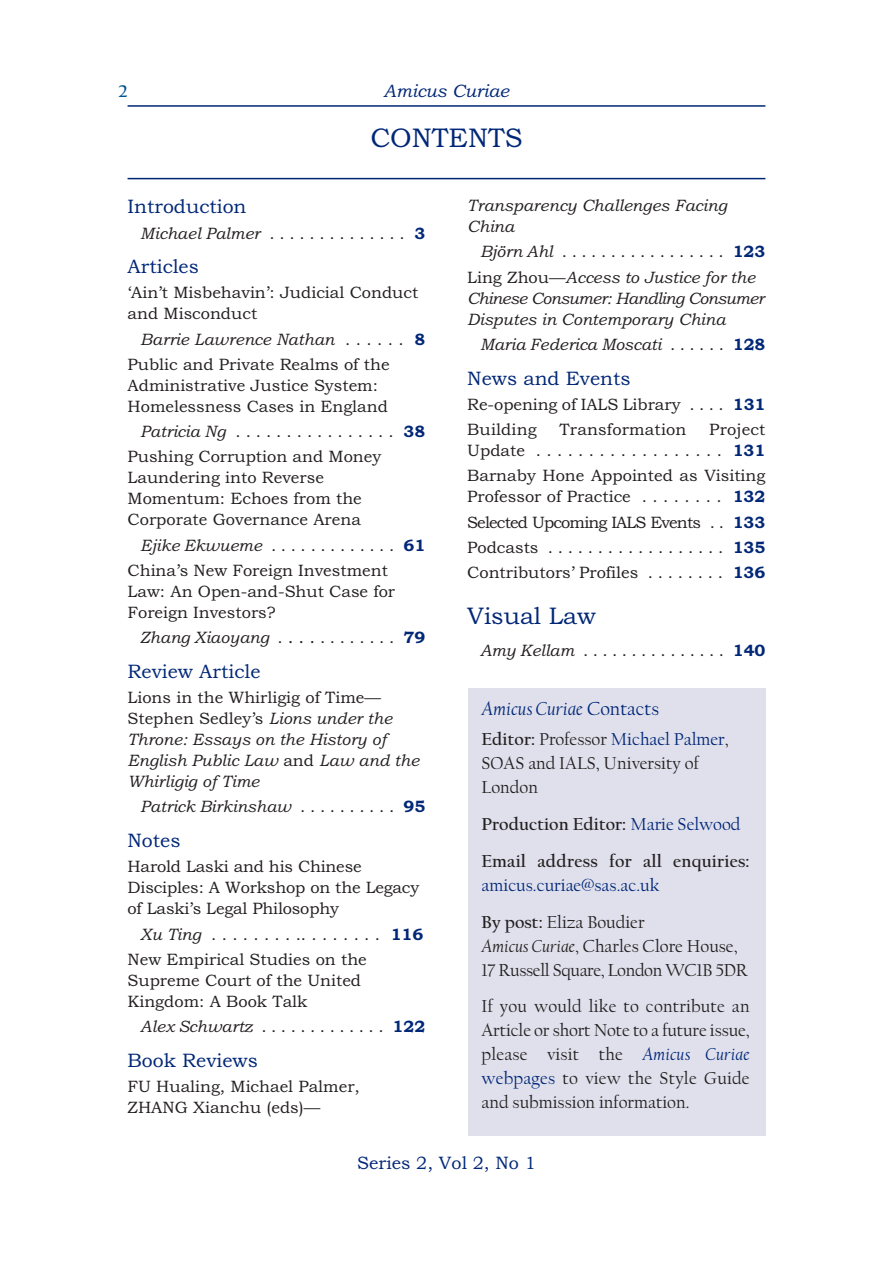
<style>
.page{position:relative;width:893px;height:1263px;background:#fff}
.page>*{position:absolute;margin:0;border:0;box-sizing:border-box;transform-origin:0 0}
.t1{font:27px "Bookman Old Style";color:#002777}
.t2{font:24px "Bookman Old Style";color:#002777}
.t3{font:19.5px "Bookman Old Style";color:#002777}
.t4{font:italic 19.5px "Californian FB";color:#002777}
.t5{font:18px/24px "Californian FB";color:#231f20}
.t6{font:18px/24px "Californian FB";letter-spacing:-.02em;color:#231f20}
.t7{font:700 18px/36.8px "Californian FB";letter-spacing:.01em;color:#231f20}
.t8{font:18px/36.8px "Californian FB";color:#002777}
.t9{font:18px "Bookman Old Style";color:#002777}
.t10{font:italic 18px "Bookman Old Style";color:#002777}
.t11{font:700 18px "Californian FB";color:#005490}
.t12{font:16.5px/21px "Bookman Old Style";color:#231f20}
.t13{font:italic 16.5px/21px "Bookman Old Style";color:#231f20}
.t14{font:italic 16.5px/21px "Bookman Old Style";letter-spacing:-.035em;color:#231f20}
.s1{font-style:normal}
.s2{font-weight:700;font-style:normal;color:#002777}
.s3{font-weight:700;color:#002777}
.s4{font-style:italic}
.s5{font-style:normal;font-size:18px}
.s6{font-weight:700}
.s7{color:#002777}
.s8{font-weight:400;color:#002777}
.s9{font-weight:700;color:#231f20}
.s10{color:#231f20}
.s11{font-style:italic;color:#002777}
</style>
<div class="page">
<div style="left:468px;top:688px;width:297px;height:447px;background:#e0e0ec"></div>
<hr style="left:128px;top:105px;width:637px;height:2px;background:#002777">
<hr style="left:128px;top:178px;width:637px;height:1px;background:#002777">
<p class="t11" style="left:118px;top:81px;width:11px">2</p>
<p class="t10" style="left:384px;top:81px;width:127px">Amicus Curiae</p>
<h1 class="t1" style="left:370px;top:122px;width:154px">CONTENTS</h1>
<p class="t13" style="left:467px;top:195px;width:261px">Transparency Challenges Facing<br>China</p>
<p class="t13" style="left:467px;top:239px;width:300px;line-height:25.2px;text-indent:13px">BjörnAhl <span class="s1">.................</span> <span class="s2">123<br></span><span class="s1">Ling Zhou—</span>Access to Justice for the</p>
<p class="t14" style="left:467px;top:287px;width:299px">Chinese Consumer: Handling Consumer<br>Disputes in Contemporary China</p>
<p class="t13" style="left:480px;top:334px;width:287px">Maria Federica Moscati <span class="s1">. . . . . .</span> <span class="s2">128</span></p>
<p class="t3" style="left:467px;top:366px;width:165px">News and Events</p>
<p class="t12" style="left:467px;top:391px;width:300px;line-height:25.2px">Re-opening of IALS Library . . . . <span class="s3">131<br></span>Building</p>
<p class="t3" style="left:128px;top:195px;width:120px">Introduction</p>
<p class="t12" style="left:140px;top:222px;width:286px"><span class="s4">MichaelPalmer</span> .............. <span class="s3">3</span></p>
<p class="t3" style="left:128px;top:255px;width:73px">Articles</p>
<p class="t12" style="left:128px;top:282px;width:292px">‘Ain’t Misbehavin’: Judicial Conduct and Misconduct</p>
<p class="t12" style="left:128px;top:326px;width:299px;line-height:25.2px;text-indent:13px"><span class="s4">Barrie Lawrence Nathan</span> . . . . . . <span class="s3">8<br></span>Public and Private Realms of the</p>
<p class="t12" style="left:128px;top:375px;width:262px">Administrative Justice System:<br>Homelessness Cases in England</p>
<p class="t12" style="left:128px;top:419px;width:299px;line-height:25.2px;text-indent:13px"><span class="s4">PatriciaNg</span> ................ <span class="s3">38<br></span>Pushing Corruption and Money</p>
<p class="t12" style="left:128px;top:467px;width:236px">Laundering into Reverse<br>Momentum: Echoes from the<br>Corporate Governance Arena</p>
<p class="t12" style="left:128px;top:532px;width:299px;line-height:25.2px;text-indent:13px"><span class="s4">EjikeEkwueme</span> ............. <span class="s3">61<br></span>China’s New Foreign Investment</p>
<p class="t12" style="left:128px;top:581px;width:269px">Law: An Open-and-Shut Case for<br>Foreign Investors?</p>
<p class="t13" style="left:140px;top:627px;width:286px">ZhangXiaoyang <span class="s1">.</span><span class="s5">...</span><span class="s1">........</span> <span class="s2">79</span></p>
<p class="t3" style="left:128px;top:660px;width:134px">Review Article</p>
<p class="t13" style="left:128px;top:687px;width:293px"><span class="s1">Lions in the Whirligig of Time—<br>Stephen Sedley’s</span> Lions under the<br>Throne: Essays on the History of<br>English Public Law <span class="s1">and</span> Law and the<br>Whirligig of Time</p>
<p class="t13" style="left:140px;top:796px;width:286px">Patrick Birkinshaw <span class="s1">. . . . . . . . . .</span> <span class="s2">95</span></p>
<p class="t3" style="left:128px;top:829px;width:55px">Notes</p>
<p class="t12" style="left:128px;top:856px;width:293px">Harold Laski and his Chinese<br>Disciples: A Workshop on the Legacy of Laski’s Legal Philosophy</p>
<p class="t12" style="left:128px;top:921px;width:297px;line-height:25.2px;text-indent:13px"><span class="s4">XuTing</span> ................. <span class="s3">116<br></span>New Empirical Studies on the</p>
<p class="t12" style="left:128px;top:970px;width:235px">Supreme Court of the United<br>Kingdom: A Book Talk</p>
<p class="t12" style="left:140px;top:1016px;width:286px"><span class="s4">AlexSchwartz</span> ............. <span class="s3">122</span></p>
<p class="t3" style="left:128px;top:1048px;width:132px">Book Reviews</p>
<p class="t12" style="left:128px;top:1076px;width:234px">FU Hualing, Michael Palmer,<br>ZHANG Xianchu (eds)—</p>
<p class="t9" style="left:357px;top:1152px;width:180px">Series 2, Vol 2, No 1</p>
<p class="t12" style="left:560px;top:419px;width:128px">Transformation</p>
<p class="t12" style="left:467px;top:419px;width:300px;text-align:right">Project<br>Update .................. <span class="s3">131</span></p>
<p class="t12" style="left:467px;top:465px;width:300px">Barnaby Hone Appointed as Visiting<br>Professor of Practice . . . . . . . . <span class="s3">132</span></p>
<p class="t12" style="left:467px;top:509px;width:300px;line-height:25.2px;text-align:justify">Selected Upcoming IALS Events . . <span class="s3">133<br></span>Podcasts .................. <span class="s3">135<br></span>Contributors’ Profiles . . . . . . . . <span class="s3">136</span></p>
<h2 class="t2" style="left:467px;top:602px;width:130px">Visual Law</h2>
<p class="t12" style="left:480px;top:640px;width:287px"><span class="s4">AmyKellam</span> ............... <span class="s3">140</span></p>
<p class="t4" style="left:482px;top:697px;width:179px">Amicus Curiae <span class="s1">Contacts</span></p>
<p class="t5" style="left:482px;top:727px;width:249px"><span class="s6">Editor:</span> Professor <span class="s7">Michael Palmer</span>,<br>SOAS and IALS, University of<br>London</p>
<p class="t7" style="left:482px;top:805px;width:270px">Production Editor: <span class="s8">Marie Selwood<br></span>Email address for all enquiries:</p>
<p class="t8" style="left:482px;top:866px;width:179px">amicus.curiae@sas.ac.uk<br><span class="s9">By post:</span> <span class="s10">Eliza Boudier</span></p>
<p class="t6" style="left:482px;top:933px;width:268px"><span class="s4">Amicus Curiae</span>, Charles Clore House,<br>17 Russell Square, London WC1B 5DR</p>
<p class="t5" style="left:482px;top:994px;width:270px;text-align:justify">If you would like to contribute an Article or short Note to a future issue, please visit the <span class="s11">Amicus Curiae </span><span class="s7">webpages</span> to view the Style Guide and submission information.</p>
</div>
